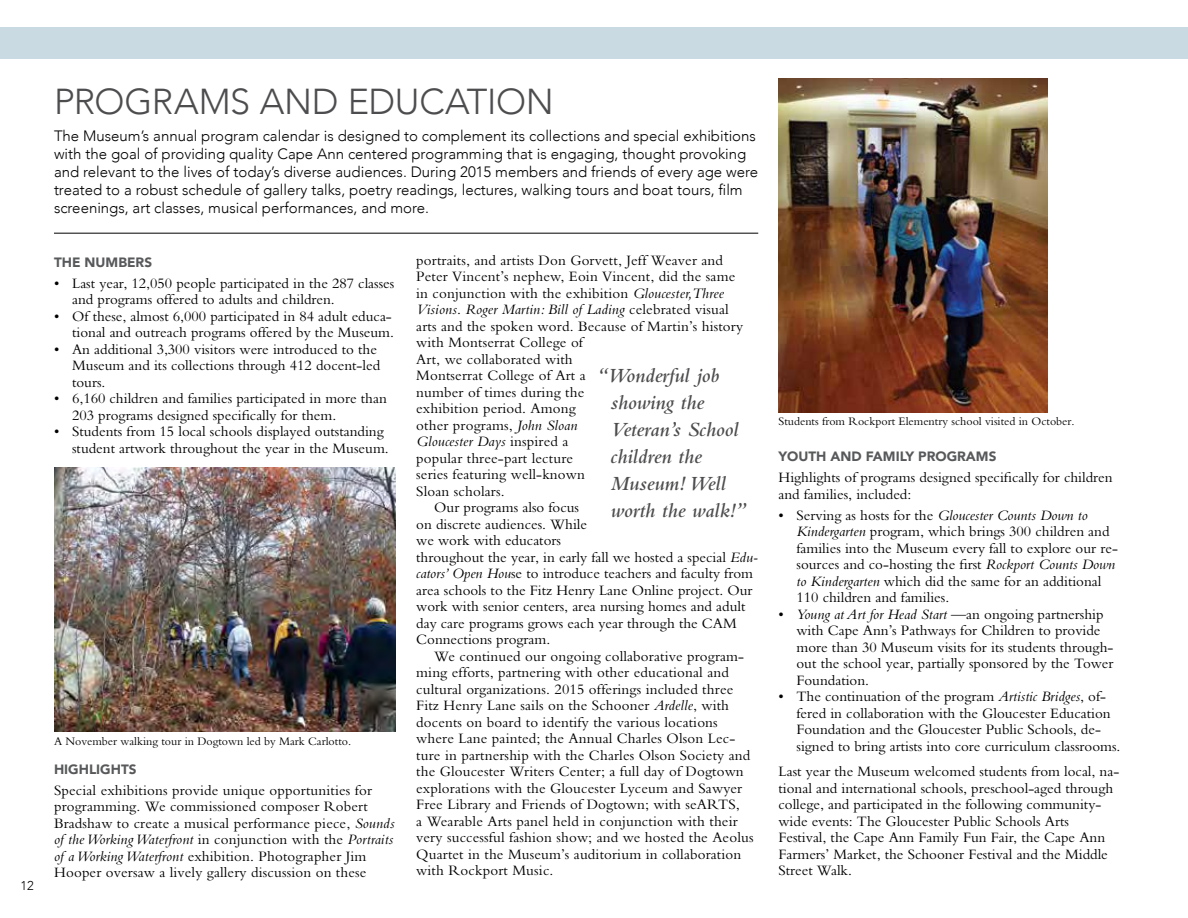
<style>
.page{position:relative;width:1188px;height:918px;background:#fff}
.page>*{position:absolute;margin:0;border:0;box-sizing:border-box;transform-origin:0 0}
.t1{font:300 36px "Avenir";letter-spacing:-.01em;color:#4d4d4f}
.t2{font:italic 600 21px/27px "Bembo";color:#4d4d4f}
.t3{font:15px/16.5px "M Bembo";color:#000}
.t4{font:300 15px/18px "Avenir";color:#000}
.t5{font:italic 15px "Bembo";letter-spacing:.01em;color:#000}
.t6{font:900 13.5px "Avenir";color:#58595b}
.t7{font:300 12.75px "Avenir";color:#000}
.t8{font:12px "M Bembo";color:#000}
.s1{font-family:"Bembo";font-style:italic}
.s2{font-family:"M Bembo";font-style:normal}
</style>
<div class="page">
<div style="left:0;top:27px;width:1188px;height:31px;background:#c9dae2"></div>
<hr style="left:54px;top:233px;width:704px;height:1px;background:#000">
<img style="left:778px;top:78px;width:270px;height:334px">
<img style="left:54px;top:468px;width:342px;height:264px">
<p class="t7" style="left:20px;top:878px;width:15px">12</p>
<h1 class="t1" style="left:54px;top:81px;width:501px">PROGRAMS AND EDUCATION</h1>
<p class="t4" style="left:54px;top:127px;width:706px">The Museum’s annual program calendar is designed to complement its collections and special exhibitions with the goal of providing quality Cape Ann centered programming that is engaging, thought provoking and relevant to the lives of today’s diverse audiences. During 2015 members and friends of every age were treated to a robust schedule of gallery talks, poetry readings, lectures, walking tours and boat tours, film screenings, art classes, musical performances, and more.</p>
<p class="t3" style="left:416px;top:252px;width:321px">portraits, and artists Don Gorvett, Jeff Weaver and<br>Peter Vincent’s nephew, Eoin Vincent, did the same in conjunction with the exhibition <span class="s1">Gloucester,Three</span></p>
<p class="t5" style="left:416px;top:301px;width:314px">Visions<span class="s2">.</span> Roger Martin: Bill of Lading <span class="s2">celebrated visual</span></p>
<p class="t3" style="left:416px;top:318px;width:328px">arts and the spoken word. Because of Martin’s history with Montserrat College of<br>Art, we collaborated with<br>Montserrat College of Art a<br>number of times during the<br>exhibition period. Among<br>other programs, <span class="s1">John Sloan</span></p>
<p class="t5" style="left:416px;top:433px;width:154px">Gloucester Days <span class="s2">inspired a</span></p>
<p class="t3" style="left:416px;top:450px;width:170px">popular three-part lecture series featuring well-known<br>Sloan scholars.</p>
<p class="t3" style="left:416px;top:500px;width:343px;text-indent:18px">Our programs also focus<br>on discrete audiences. While<br>we work with educators<br>throughout the year, in early fall we hosted a special <span class="s1">Edu&shy;cators’ Open Hou</span>se to introduce teachers and faculty from area schools to the Fitz Henry Lane Online project. Our work with senior centers, area nursing homes and adult day care programs grows each year through the CAM Connections program.</p>
<p class="t3" style="left:416px;top:648px;width:339px;text-indent:18px">We continued our ongoing collaborative program&shy;ming efforts, partnering with other educational and cultural organizations. 2015 offerings included three Fitz Henry Lane sails on the Schooner <span class="s1">Ardelle</span>, with docents on board to identify the various locations where Lane painted; the Annual Charles Olson Lec&shy;ture in partnership with the Charles Olson Society and the Gloucester Writers Center; a full day of Dogtown explorations with the Gloucester Lyceum and Sawyer Free Library and Friends of Dogtown; with seARTS,<br>a Wearable Arts panel held in conjunction with their very successful fashion show; and we hosted the Aeolus Quartet in the Museum’s auditorium in collaboration with Rockport Music.</p>
<p class="t6" style="left:54px;top:250px;width:99px">THE NUMBERS</p>
<p class="t3" style="left:72px;top:275px;width:324px;text-indent:-18px">• Last year, 12,050 people participated in the 287 classes and programs offered to adults and children.</p>
<p class="t3" style="left:54px;top:308px;width:341px;text-align:right">• Of these, almost 6,000 participated in 84 adult educa&shy;tional and outreach programs offered by the Museum.</p>
<p class="t3" style="left:72px;top:341px;width:310px;text-indent:-18px">• An additional 3,300 visitors were introduced to the<br>Museum and its collections through 412 docent-led tours.</p>
<p class="t3" style="left:72px;top:390px;width:316px;text-indent:-18px">• 6,160 children and families participated in more than<br>203 programs designed specifically for them.</p>
<p class="t3" style="left:72px;top:423px;width:318px;text-indent:-18px">• Students from 15 local schools displayed outstanding student artwork throughout the year in the Museum.</p>
<h2 class="t2" style="left:611px;top:362px;width:137px;text-indent:-14px">“Wonderful job showing the<br>Veteran’s School children the<br>Museum! Well worth the walk!”</h2>
<p class="t8" style="left:54px;top:735px;width:299px">A November walking tour in Dogtown led by Mark Carlotto.</p>
<p class="t6" style="left:54px;top:758px;width:84px">HIGHLIGHTS</p>
<p class="t3" style="left:54px;top:782px;width:342px">Special exhibitions provide unique opportunities for programming. We commissioned composer Robert<br>Bradshaw to create a musical performance piece, <span class="s1">Sounds</span></p>
<p class="t5" style="left:54px;top:831px;width:341px">of the Working Waterfront <span class="s2">in conjunction with the</span> Portraits</p>
<p class="t3" style="left:54px;top:848px;width:314px"><span class="s1">of a Working Waterfront</span> exhibition. Photographer Jim<br>Hooper oversaw a lively gallery discussion on these</p>
<p class="t8" style="left:778px;top:414px;width:297px">Students from Rockport Elementry school visited in October.</p>
<p class="t6" style="left:778px;top:445px;width:219px">YOUTH AND FAMILY PROGRAMS</p>
<p class="t3" style="left:778px;top:470px;width:336px">Highlights of programs designed specifically for children and families, included:</p>
<p class="t5" style="left:778px;top:506px;width:311px"><span class="s2">• Serving as hosts for the</span> Gloucester Counts Down to</p>
<p class="t3" style="left:796px;top:524px;width:323px"><span class="s1">Kindergarten</span> program, which brings 300 children and families into the Museum every fall to explore our re&shy;sources and co-hosting the first <span class="s1">Rockport Counts Down to Kindergarten</span> which did the same for an additional 110 children and families.</p>
<p class="t3" style="left:796px;top:606px;width:318px;text-indent:-18px">• <span class="s1">Young at Art for Head Start</span> —an ongoing partnership with Cape Ann’s Pathways for Children to provide more than 30 Museum visits for its students through&shy;out the school year, partially sponsored by the Tower Foundation.</p>
<p class="t3" style="left:796px;top:689px;width:326px;text-indent:-18px">• The continuation of the program <span class="s1">Artistic Bridges</span>, of&shy;fered in collaboration with the Gloucester Education Foundation and the Gloucester Public Schools, de&shy;signed to bring artists into core curriculum classrooms.</p>
<p class="t3" style="left:778px;top:764px;width:342px">Last year the Museum welcomed students from local, na&shy;tional and international schools, preschool-aged through college, and participated in the following community&shy;wide events: The Gloucester Public Schools Arts Festival, the Cape Ann Family Fun Fair, the Cape Ann Farmers’ Market, the Schooner Festival and the Middle Street Walk.</p>
</div>
